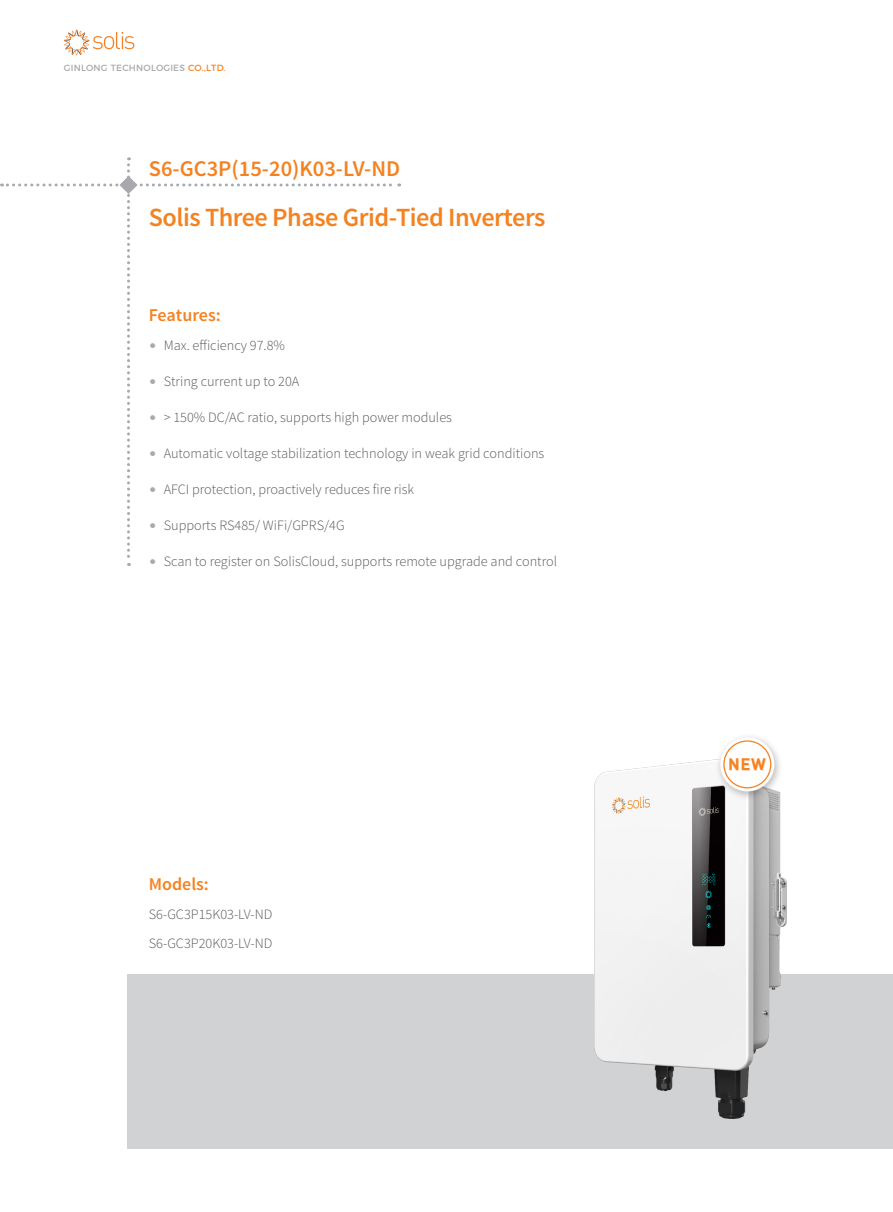
<style>
.page{position:relative;width:893px;height:1212px;background:#fff}
.page>*{position:absolute;margin:0;border:0;box-sizing:border-box;transform-origin:0 0}
.t1{font:600 26.25px "Source Sans Pro";letter-spacing:-.02em;color:#f58220}
.t2{font:600 22.5px "Source Sans Pro";color:#f58220}
.t3{font:600 18px "Source Sans Pro";color:#f58220}
.t4{font:700 16.5px "DIN Pro";color:#f58220}
.t5{font:300 14.25px/29.5px "Source Sans Pro";color:#57585a}
.t6{font:9px "Montserrat";letter-spacing:.025em;color:#a8a9ad}
.s1{color:#f58220}
.s2{color:#a8a9ad}
</style>
<div class="page">
<div style="left:128px;top:974px;width:765px;height:174px;background:#d1d2d4"></div>
<svg style="left:64px;top:30px;width:70px;height:25px"></svg>
<img style="left:595px;top:759px;width:192px;height:359px">
<div style="left:715px;top:733px;width:67px;height:66px;background:#231f20;opacity:.3"></div>
<svg style="left:720px;top:737px;width:54px;height:54px"></svg>
<div style="left:724px;top:741px;width:47px;height:47px;background:#fff;border-radius:50%"></div>
<div style="left:723px;top:740px;width:48px;height:48px;border:1px solid #f58220;border-radius:50%"></div>
<svg style="left:1px;top:157px;width:399px;height:409px"></svg>
<p class="t6" style="left:64px;top:61px;width:163px">GINLONG TECHNOLOGIES <span class="s1">CO.,LTD.</span></p>
<h2 class="t2" style="left:149px;top:154px;width:253px">S6-GC3P(15-20)K03-LV-ND</h2>
<h1 class="t1" style="left:149px;top:201px;width:398px">Solis Three Phase Grid-Tied Inverters</h1>
<p class="t3" style="left:149px;top:304px;width:73px">Features:</p>
<p class="t5" style="left:149px;top:330px;width:138px"><span class="s2">•</span> Max. efficiency 97.8%</p>
<p class="t5" style="left:149px;top:366px;width:152px"><span class="s2">•</span> String current up to 20A</p>
<p class="t5" style="left:149px;top:402px;width:305px"><span class="s2">•</span> &gt; 150% DC/AC ratio, supports high power modules</p>
<p class="t5" style="left:149px;top:438px;width:397px"><span class="s2">•</span> Automatic voltage stabilization technology in weak grid conditions</p>
<p class="t5" style="left:149px;top:474px;width:267px"><span class="s2">•</span> AFCI protection, proactively reduces fire risk</p>
<p class="t5" style="left:149px;top:510px;width:197px"><span class="s2">•</span> Supports RS485/ WiFi/GPRS/4G</p>
<p class="t5" style="left:149px;top:546px;width:410px"><span class="s2">•</span> Scan to register on SolisCloud, supports remote upgrade and control</p>
<p class="t3" style="left:149px;top:873px;width:62px">Models:</p>
<p class="t5" style="left:149px;top:899px;width:125px">S6-GC3P15K03-LV-ND<br>S6-GC3P20K03-LV-ND</p>
<p class="t4" style="left:729px;top:753px;width:39px">NEW</p>
</div>
